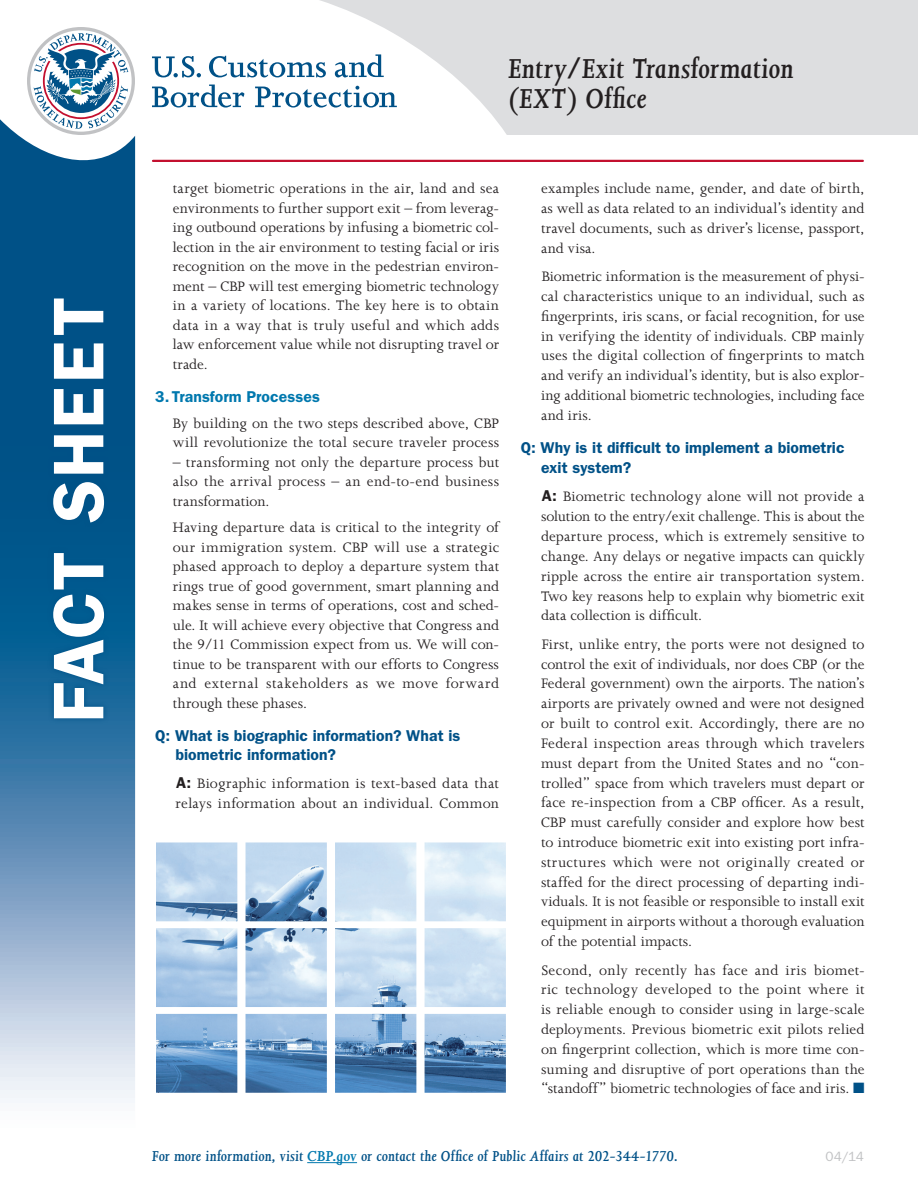
<style>
.page{position:relative;width:918px;height:1188px;background:#fff}
.page>*{position:absolute;margin:0;border:0;box-sizing:border-box;transform-origin:0 0}
.t1{font:600 72px "Franklin Gothic";letter-spacing:.02em;color:#fff}
.t2{font:italic 600 31.5px/30px "Joanna";letter-spacing:.005em;color:#231f20}
.t3{font:italic 600 16.5px "Joanna";letter-spacing:.005em;color:#005187}
.A{font:15.75px/19.8px "Joanna";letter-spacing:.005em;color:#231f20;text-align:justify}
.Indented{font:15.75px/19.5px "Joanna";letter-spacing:.015em;color:#231f20;text-align:justify}
.Q{font:600 15.75px/19.5px "Franklin Gothic";letter-spacing:.005em;color:#005187}
.t4{font:600 15.75px "Franklin Gothic";letter-spacing:.005em;color:#0078ae}
.t5{font:13.5px "Franklin Gothic";color:#c1c2c4}
.s1{font-family:"Franklin Gothic";font-weight:600}
.s2{color:#005187}
.s3{color:#0078ae}
</style>
<div class="page">
<svg style="left:319px;top:0;width:599px;height:135px;fill:#dddee0"></svg>
<svg style="left:0;top:119px;width:135px;height:984px;background:#4b83ac"></svg>
<div style="left:47px;top:292px;width:62px;height:432px;background:#005187"></div>
<svg style="left:152px;top:56px;width:49px;height:21px"></svg>
<svg style="left:209px;top:56px;width:117px;height:21px"></svg>
<svg style="left:335px;top:54px;width:49px;height:23px"></svg>
<svg style="left:152px;top:85px;width:92px;height:23px"></svg>
<svg style="left:255px;top:86px;width:142px;height:22px"></svg>
<svg style="left:27px;top:27px;width:108px;height:108px"></svg>
<hr style="left:153px;top:160px;width:710px;height:2px;background:#c3102f">
<hr style="left:307px;top:1162px;width:50px;height:1px;background:#0078ae">
<img style="left:156px;top:842px;width:350px;height:251px">
<h1 class="t1" style="left:36px;top:723px;width:427px;rotate:-90deg">FACT SHEET</h1>
<p class="t2" style="left:508px;top:53px;width:287px">Entry/Exit Transformation (EXT) Office</p>
<p class="Indented" style="left:173px;top:179px;width:328px">target biometric operations in the air, land and sea environments to further support exit – from leverag&shy;ing outbound operations by infusing a biometric col&shy;lection in the air environment to testing facial or iris recognition on the move in the pedestrian environ&shy;ment – CBP will test emerging biometric technology in a variety of locations. The key here is to obtain data in a way that is truly useful and which adds law enforcement value while not disrupting travel or trade.</p>
<p class="t4" style="left:155px;top:387px;width:166px">3. Transform Processes</p>
<p class="Indented" style="left:173px;top:414px;width:328px">By building on the two steps described above, CBP will revolutionize the total secure traveler process</p>
<p class="Indented" style="left:173px;top:453px;width:328px">– transforming not only the departure process but also the arrival process – an end-to-end business transformation.</p>
<p class="Indented" style="left:173px;top:518px;width:328px">Having departure data is critical to the integrity of our immigration system. CBP will use a strategic phased approach to deploy a departure system that rings true of good government, smart planning and makes sense in terms of operations, cost and sched&shy;ule. It will achieve every objective that Congress and the 9/11 Commission expect from us. We will con&shy;tinue to be transparent with our efforts to Congress and external stakeholders as we move forward through these phases.</p>
<p class="Q" style="left:176px;top:725px;width:286px;text-indent:-20px">Q: What is biographic information? What is biometric information?</p>
<p class="A" style="left:176px;top:774px;width:325px"><span class="s1">A:</span> Biographic information is text-based data that relays information about an individual. Common</p>
<p class="A" style="left:541px;top:179px;width:325px">examples include name, gender, and date of birth, as well as data related to an individual’s identity and travel documents, such as driver’s license, passport, and visa.</p>
<p class="A" style="left:541px;top:267px;width:325px">Biometric information is the measurement of physi&shy;cal characteristics unique to an individual, such as fingerprints, iris scans, or facial recognition, for use in verifying the identity of individuals. CBP mainly uses the digital collection of fingerprints to match and verify an individual’s identity, but is also explor&shy;ing additional biometric technologies, including face and iris.</p>
<p class="Q" style="left:541px;top:437px;width:305px;text-indent:-20px">Q: Why is it difficult to implement a biometric exit system?</p>
<p class="A" style="left:541px;top:487px;width:325px"><span class="s1">A:</span> Biometric technology alone will not provide a solution to the entry/exit challenge. This is about the departure process, which is extremely sensitive to change. Any delays or negative impacts can quickly ripple across the entire air transportation system.<br>Two key reasons help to explain why biometric exit data collection is difficult.</p>
<p class="A" style="left:541px;top:634px;width:325px">First, unlike entry, the ports were not designed to control the exit of individuals, nor does CBP (or the Federal government) own the airports. The nation’s airports are privately owned and were not designed or built to control exit. Accordingly, there are no Federal inspection areas through which travelers must depart from the United States and no “con&shy;trolled” space from which travelers must depart or face re-inspection from a CBP officer. As a result, CBP must carefully consider and explore how best to introduce biometric exit into existing port infra&shy;structures which were not originally created or staffed for the direct processing of departing indi&shy;viduals. It is not feasible or responsible to install exit equipment in airports without a thorough evaluation of the potential impacts.</p>
<p class="A" style="left:541px;top:960px;width:325px">Second, only recently has face and iris biomet&shy;ric technology developed to the point where it is reliable enough to consider using in large-scale deployments. Previous biometric exit pilots relied on fingerprint collection, which is more time con&shy;suming and disruptive of port operations than the “standoff” biometric technologies of face and iris. <span class="s2">■</span></p>
<p class="t3" style="left:152px;top:1147px;width:528px">For more information, visit <span class="s3">CBP.gov</span> or contact the Office of Public Affairs at 202-344-1770.</p>
<p class="t5" style="left:826px;top:1149px;width:40px">04/14</p>
</div>
